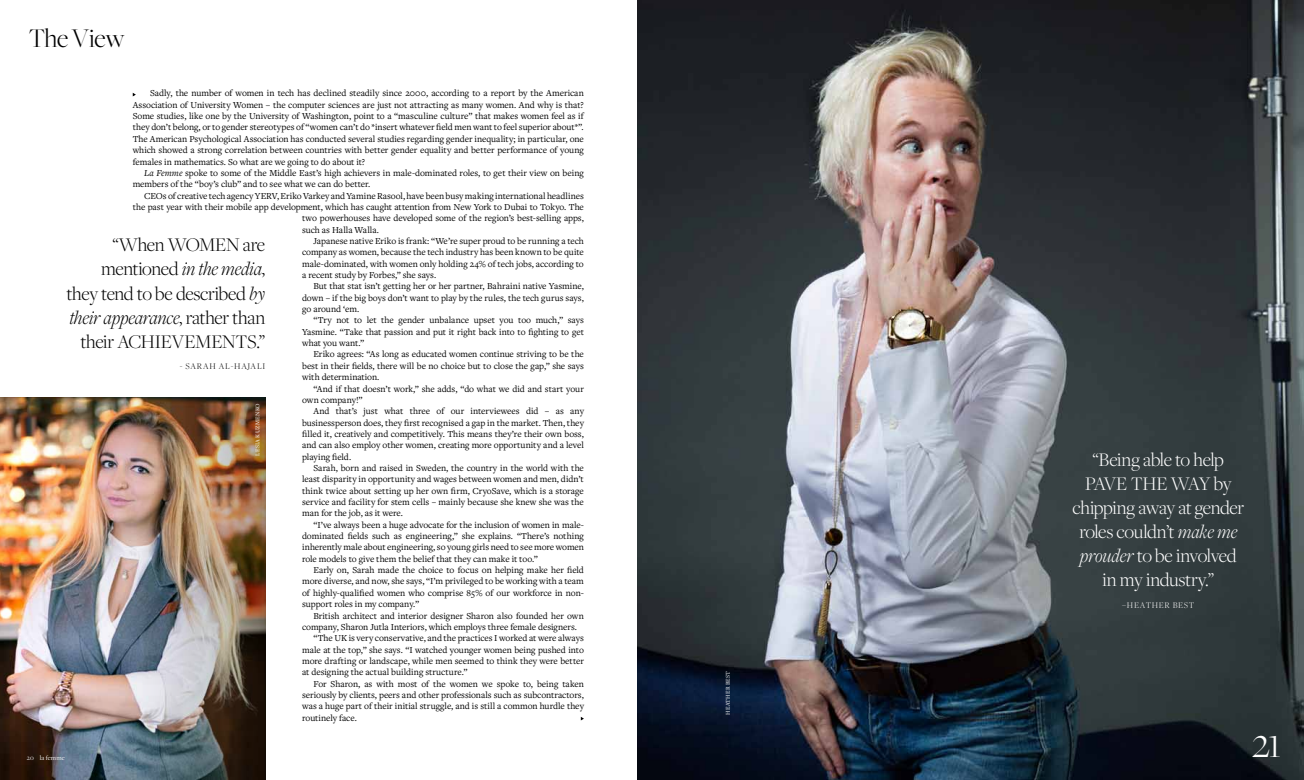
<style>
.page{position:relative;width:1304px;height:780px;background:#fff}
.page>*{position:absolute;margin:0;border:0;box-sizing:border-box;transform-origin:0 0}
.t1{font:300 44px "Freight Big Pro";color:#fff}
.t2{font:300 28px "Freight Big Pro";letter-spacing:-.015em;color:#000}
.t3{font:300 20px/24px "Freight Disp Pro";letter-spacing:-.025em;color:#fff}
.t4{font:300 20px "Freight Disp Pro";letter-spacing:-.015em;color:#000}
.t5{font:italic 300 20px "Freight Disp Pro";letter-spacing:-.01em;color:#000}
.t6{font:300 20px "Freight Disp Pro";color:#fff}
.t7{font:9.5px/11.3px "Freight Text Pro";letter-spacing:-.005em;color:#000;text-align:justify}
.t8{font:300 9px "Freight Disp Pro";letter-spacing:.1em;color:#000}
.t9{font:300 9px "Freight Disp Pro";color:#fff}
.t10{font:7px "Freight Disp Pro";letter-spacing:.02em;color:#fff}
.t11{font:6px "Freight Text Pro";letter-spacing:.045em;color:#fff}
.s1{font-style:italic}
.s2{font-style:normal}
</style>
<div class="page">
<img style="left:0;top:397px;width:265px;height:383px">
<img style="left:638px;top:0;width:666px;height:780px">
<h2 class="t2" style="left:28px;top:20px;width:98px">The View</h2>
<p class="t7" style="left:133px;top:87px;width:453px;text-indent:17px">Sadly, the number of women in tech has declined steadily since 2000, according to a report by the American Association of University Women – the computer sciences are just not attracting as many women. And why is that?<br>Some studies, like one by the University of Washington, point to a “masculine culture” that makes women feel as if they don’t belong, or to gender stereotypes of “women can’t do *insert whatever field men want to feel superior about*”.<br>The American Psychological Association has conducted several studies regarding gender inequality; in particular, one which showed a strong correlation between countries with better gender equality and better performance of young females in mathematics. So what are we going to do about it?</p>
<p class="t7" style="left:133px;top:167px;width:453px;text-indent:11px"><span class="s1">La Femme</span> spoke to some of the Middle East’s high achievers in male-dominated roles, to get their view on being members of the “boy’s club” and to see what we can do better.</p>
<p class="t7" style="left:144px;top:189px;width:441px">CEOs of creative tech agency YERV, Eriko Varkey and Yamine Rasool, have been busy making international headlines</p>
<p class="t7" style="left:133px;top:201px;width:453px">the past year with their mobile app development, which has caught attention from New York to Dubai to Tokyo. The</p>
<p class="t7" style="left:302px;top:212px;width:283px">two powerhouses have developed some of the region’s best-selling apps,</p>
<p class="t7" style="left:302px;top:223px;width:78px">such as Halla Walla.</p>
<p class="t7" style="left:313px;top:235px;width:272px">Japanese native Eriko is frank: “We’re super proud to be running a tech</p>
<p class="t7" style="left:302px;top:246px;width:283px">company as women, because the tech industry has been known to be quite</p>
<p class="t7" style="left:302px;top:257px;width:283px">male-dominated, with women only holding 24% of tech jobs, according to</p>
<p class="t7" style="left:302px;top:269px;width:136px">a recent study by Forbes,” she says.</p>
<p class="t7" style="left:313px;top:280px;width:272px">But that stat isn’t getting her or her partner, Bahraini native Yasmine,</p>
<p class="t7" style="left:302px;top:292px;width:283px">down – if the big boys don’t want to play by the rules, the tech gurus says,</p>
<p class="t7" style="left:302px;top:303px;width:59px">go around ‘em.</p>
<p class="t7" style="left:313px;top:314px;width:272px">“Try not to let the gender unbalance upset you too much,” says</p>
<p class="t7" style="left:302px;top:326px;width:283px">Yasmine. “Take that passion and put it right back into to fighting to get</p>
<p class="t7" style="left:302px;top:337px;width:64px">what you want.”</p>
<p class="t7" style="left:313px;top:348px;width:272px">Eriko agrees: “As long as educated women continue striving to be the</p>
<p class="t7" style="left:302px;top:360px;width:283px">best in their fields, there will be no choice but to close the gap,” she says</p>
<p class="t7" style="left:302px;top:371px;width:79px">with determination.</p>
<p class="t7" style="left:313px;top:382px;width:272px">“And if that doesn’t work,” she adds, “do what we did and start your</p>
<p class="t7" style="left:302px;top:394px;width:62px">own company!”</p>
<p class="t7" style="left:313px;top:405px;width:272px">And that’s just what three of our interviewees did – as any</p>
<p class="t7" style="left:302px;top:416px;width:283px">businessperson does, they first recognised a gap in the market. Then, they</p>
<p class="t7" style="left:302px;top:428px;width:283px">filled it, creatively and competitively. This means they’re their own boss,</p>
<p class="t7" style="left:302px;top:439px;width:283px">and can also employ other women, creating more opportunity and a level</p>
<p class="t7" style="left:302px;top:450px;width:51px">playing field.</p>
<p class="t7" style="left:313px;top:462px;width:272px">Sarah, born and raised in Sweden, the country in the world with the</p>
<p class="t7" style="left:302px;top:473px;width:283px">least disparity in opportunity and wages between women and men, didn’t</p>
<p class="t7" style="left:302px;top:484px;width:283px">think twice about setting up her own firm, CryoSave, which is a storage</p>
<p class="t7" style="left:302px;top:496px;width:283px">service and facility for stem cells – mainly because she knew she was the</p>
<p class="t7" style="left:302px;top:507px;width:102px">man for the job, as it were.</p>
<p class="t7" style="left:313px;top:518px;width:272px">“I’ve always been a huge advocate for the inclusion of women in male-</p>
<p class="t7" style="left:302px;top:530px;width:283px">dominated fields such as engineering,” she explains. “There’s nothing</p>
<p class="t7" style="left:302px;top:541px;width:283px">inherently male about engineering, so young girls need to see more women</p>
<p class="t7" style="left:302px;top:552px;width:237px">role models to give them the belief that they can make it too.”</p>
<p class="t7" style="left:313px;top:564px;width:272px">Early on, Sarah made the choice to focus on helping make her field</p>
<p class="t7" style="left:302px;top:575px;width:283px">more diverse, and now, she says, “I’m privileged to be working with a team</p>
<p class="t7" style="left:302px;top:586px;width:283px">of highly-qualified women who comprise 85% of our workforce in non-</p>
<p class="t7" style="left:302px;top:598px;width:118px">support roles in my company.”</p>
<p class="t7" style="left:313px;top:609px;width:272px">British architect and interior designer Sharon also founded her own</p>
<p class="t7" style="left:302px;top:620px;width:276px">company, Sharon Jutla Interiors, which employs three female designers.</p>
<p class="t7" style="left:313px;top:632px;width:272px">“The UK is very conservative, and the practices I worked at were always</p>
<p class="t7" style="left:302px;top:643px;width:283px">male at the top,” she says. “I watched younger women being pushed into</p>
<p class="t7" style="left:302px;top:654px;width:283px">more drafting or landscape, while men seemed to think they were better</p>
<p class="t7" style="left:302px;top:666px;width:167px">at designing the actual building structure.”</p>
<p class="t7" style="left:313px;top:677px;width:272px">For Sharon, as with most of the women we spoke to, being taken</p>
<p class="t7" style="left:302px;top:689px;width:283px">seriously by clients, peers and other professionals such as subcontractors,</p>
<p class="t7" style="left:302px;top:700px;width:283px">was a huge part of their initial struggle, and is still a common hurdle they</p>
<p class="t7" style="left:302px;top:711px;width:56px">routinely face.</p>
<h3 class="t4" style="left:112px;top:232px;width:71px">“When wome</h3>
<h3 class="t4" style="left:226px;top:232px;width:41px">n are</h3>
<h3 class="t4" style="left:101px;top:256px;width:166px">mentioned <span class="s1">in the media</span>,</h3>
<h3 class="t4" style="left:66px;top:280px;width:200px">they tend to be described <span class="s1">by</span></h3>
<h3 class="t5" style="left:69px;top:304px;width:197px">their appearance<span class="s2">, rather than</span></h3>
<h3 class="t4" style="left:80px;top:328px;width:49px">their achie</h3>
<h3 class="t4" style="left:172px;top:328px;width:26px">veme</h3>
<h3 class="t4" style="left:222px;top:328px;width:45px">nts .”</h3>
<p class="t8" style="left:180px;top:360px;width:87px">- SARAH AL-HAJALI</p>
<p class="t11" style="left:254px;top:455px;width:54px;rotate:-90deg">Lesia Kuzmenko</p>
<p class="t10" style="left:27px;top:753px;width:39px">20 la femme</p>
<p class="t11" style="left:724px;top:714px;width:45px;rotate:-90deg">Heather Best</p>
<h3 class="t3" style="left:1085px;top:447px;width:140px;text-indent:7px">“Being able to help pave the</h3>
<h3 class="t3" style="left:1171px;top:471px;width:62px">way by</h3>
<h3 class="t3" style="left:1073px;top:495px;width:173px">chipping away at gender</h3>
<h3 class="t3" style="left:1079px;top:519px;width:159px">roles couldn’t <span class="s1">make me</span></h3>
<h3 class="t3" style="left:1080px;top:543px;width:158px"><span class="s1">prouder</span> to be involved</h3>
<h3 class="t6" style="left:1102px;top:567px;width:113px">in my industry.”</h3>
<p class="t9" style="left:1122px;top:599px;width:19px">–Heather</p>
<p class="t9" style="left:1173px;top:599px;width:12px">Best</p>
<h1 class="t1" style="left:1252px;top:715px;width:31px">21</h1>
</div>
